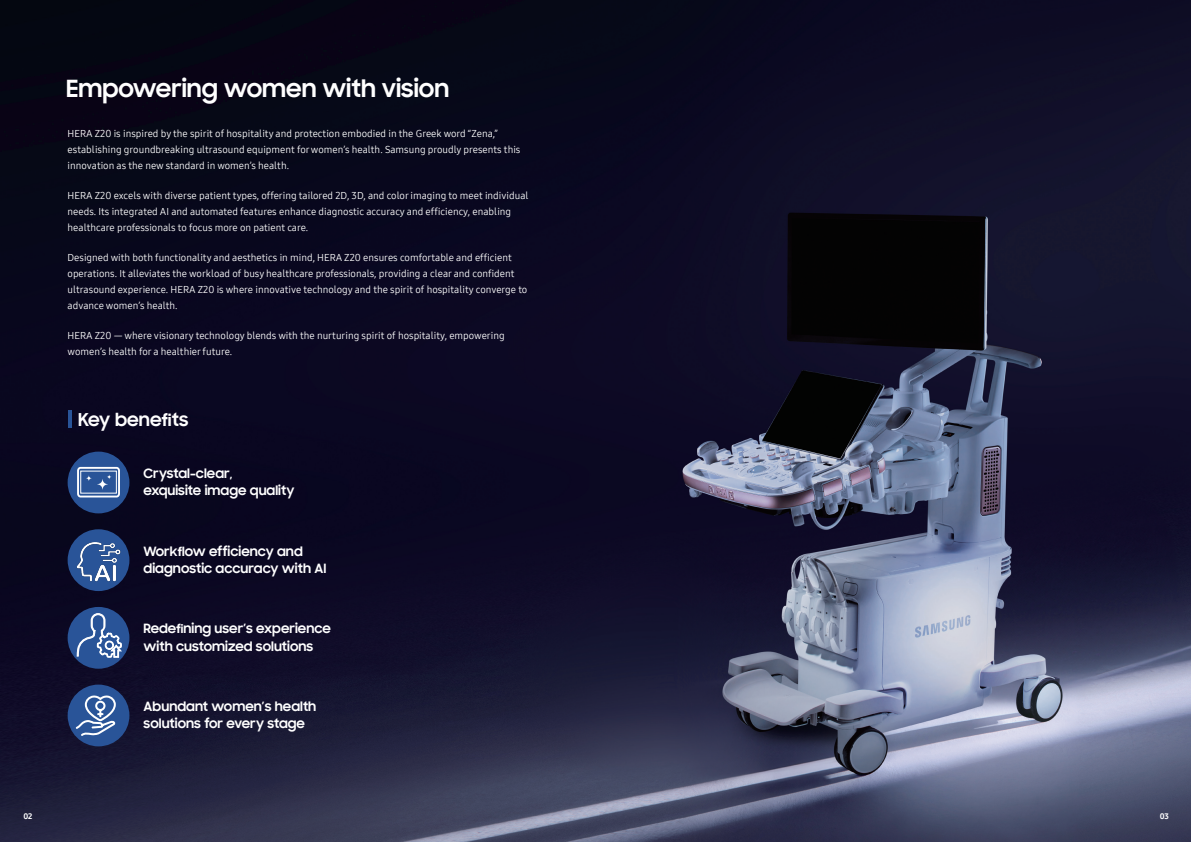
<style>
.page{position:relative;width:1191px;height:842px;background:#fff}
.page>*{position:absolute;margin:0;border:0;box-sizing:border-box;transform-origin:0 0}
.Title_body{font:700 24px "Samsung Sharp Sans";color:#fff}
.Title_body-2{font:700 18px "Samsung Sharp Sans";letter-spacing:.005em;color:#fff}
.Title_body-3{font:700 13px/17px "Samsung Sharp Sans";letter-spacing:.005em;color:#fff}
.Title_body-4{font:10px/16px "Samsung One 400";color:#fff}
.t1{font:8px "Samsung One 800";color:#fff}
</style>
<div class="page">
<img style="left:0;top:0;width:1191px;height:842px">
<div style="left:68px;top:529px;width:61px;height:62px;background:#295498;border-radius:50%"></div>
<img style="left:76px;top:538px;width:46px;height:44px">
<div style="left:68px;top:452px;width:61px;height:61px;background:#295498;border-radius:50%"></div>
<div style="left:77px;top:467px;width:43px;height:30px;border:2px solid #fff;border-radius:3px"></div>
<div style="left:80px;top:471px;width:37px;height:23px;border:1px solid #fff"></div>
<svg style="left:86px;top:475px;width:26px;height:15px"></svg>
<hr style="left:68px;top:411px;width:4px;height:17px;background:#295498">
<div style="left:68px;top:607px;width:61px;height:62px;background:#295498;border-radius:50%"></div>
<svg style="left:77px;top:613px;width:46px;height:52px"></svg>
<div style="left:68px;top:685px;width:61px;height:61px;background:#295498;border-radius:50%"></div>
<svg style="left:74px;top:694px;width:42px;height:44px"></svg>
<p class="Title_body" style="left:66px;top:71px;width:384px">Empowering women with vision</p>
<p class="Title_body-4" style="left:68px;top:125px;width:454px">HERA Z20 is inspired by the spirit of hospitality and protection embodied in the Greek word “Zena,” establishing groundbreaking ultrasound equipment for women’s health. Samsung proudly presents this innovation as the new standard in women’s health.</p>
<p class="Title_body-4" style="left:68px;top:187px;width:462px">HERA Z20 excels with diverse patient types, offering tailored 2D, 3D, and color imaging to meet individual needs. Its integrated AI and automated features enhance diagnostic accuracy and efficiency, enabling healthcare professionals to focus more on patient care.</p>
<p class="Title_body-4" style="left:68px;top:249px;width:461px">Designed with both functionality and aesthetics in mind, HERA Z20 ensures comfortable and efficient operations. It alleviates the workload of busy healthcare professionals, providing a clear and confident ultrasound experience. HERA Z20 is where innovative technology and the spirit of hospitality converge to advance women’s health.</p>
<p class="Title_body-4" style="left:68px;top:327px;width:438px">HERA Z20 — where visionary technology blends with the nurturing spirit of hospitality, empowering women’s health for a healthier future.</p>
<p class="Title_body-2" style="left:78px;top:406px;width:112px">Key benefits</p>
<p class="Title_body-3" style="left:144px;top:464px;width:90px">Crystal-clear,</p>
<p class="Title_body-3" style="left:144px;top:481px;width:152px">exquisite image quality</p>
<p class="Title_body-3" style="left:144px;top:542px;width:184px">Workflow efficiency and diagnostic accuracy with AI</p>
<p class="Title_body-3" style="left:144px;top:620px;width:189px">Redefining user’s experience</p>
<p class="Title_body-3" style="left:144px;top:637px;width:171px">with customized solutions</p>
<p class="Title_body-3" style="left:144px;top:697px;width:174px">Abundant women’s health</p>
<p class="Title_body-3" style="left:144px;top:714px;width:163px">solutions for every stage</p>
<p class="t1" style="left:23px;top:810px;width:11px">02</p>
<p class="t1" style="left:1159px;top:811px;width:11px">03</p>
</div>
